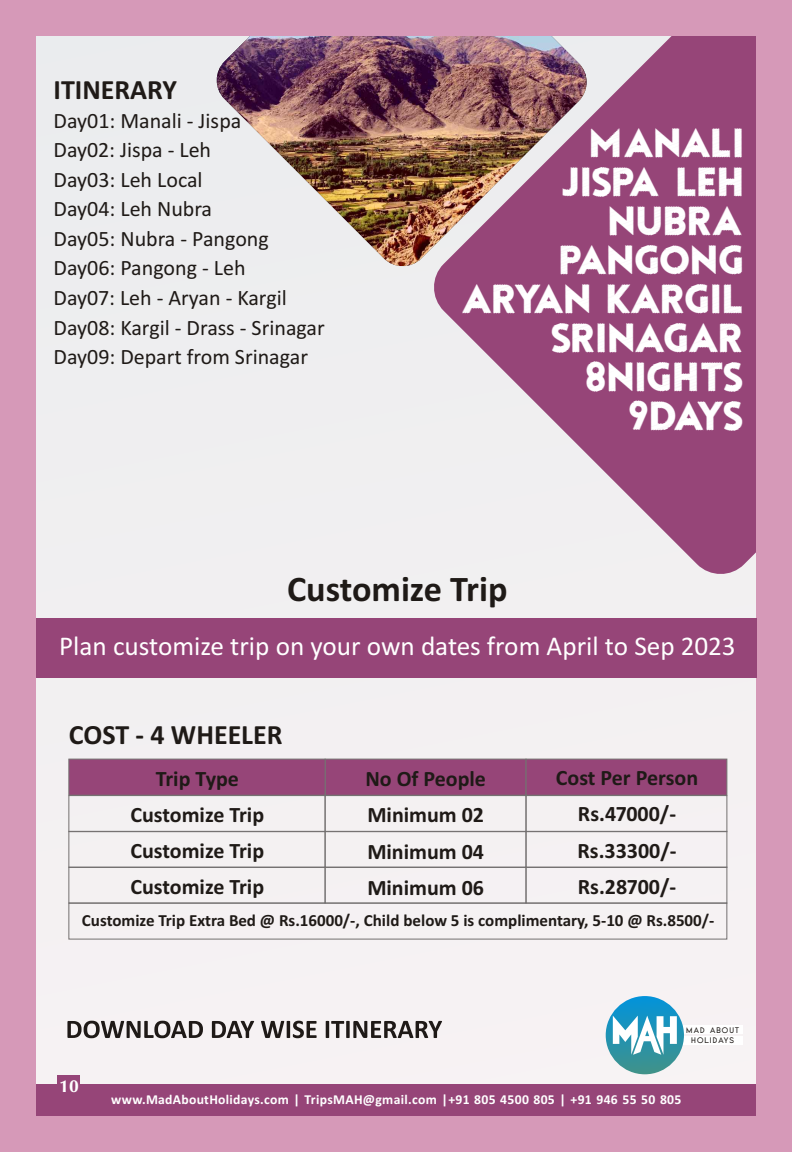
<style>
.page{position:relative;width:792px;height:1152px;background:#d699b8}
.page>*{position:absolute;margin:0;border:0;box-sizing:border-box;transform-origin:0 0}
.t1{font:700 40.5px/39.1px "Tourmaline Geek";letter-spacing:-.04em;color:#fff;text-align:right}
.t2{font:700 36.3px "Calibri";color:#1f1a17}
.t3{font:700 28px "Calibri";color:#1f1a17}
.t4{font:27.2px "Calibri";color:#fff}
.t5{font:22px/29.5px "Calibri";color:#1f1a17}
.t6{font:700 22px/36.3px "Calibri";color:#1f1a17;text-align:center}
.t7{font:700 17.5px "CG Omega";color:#fff}
.t8{font:700 17px "Calibri";color:#1f1a17}
.t9{font:700 13.7px "Calibri";letter-spacing:.02em;color:#fff}
.t10{font:8px/10.3px "Typo Formal Demo";letter-spacing:.14em;color:#1f1a17;text-align:center}
</style>
<div class="page">
<div style="left:36px;top:36px;width:720px;height:1080px;background:#f3f0f2"></div>
<svg style="left:434px;top:36px;width:322px;height:538px;fill:#964578"></svg>
<img style="left:216px;top:36px;width:373px;height:229px">
<div style="left:325px;top:759px;width:201px;height:36px;background:#964578;border:1px solid #737070"></div>
<div style="left:526px;top:759px;width:201px;height:36px;background:#964578;border:1px solid #737070"></div>
<div style="left:325px;top:795px;width:201px;height:37px;border:1px solid #737070"></div>
<div style="left:526px;top:795px;width:201px;height:37px;border:1px solid #737070"></div>
<div style="left:325px;top:831px;width:201px;height:37px;border:1px solid #737070"></div>
<div style="left:526px;top:831px;width:201px;height:37px;border:1px solid #737070"></div>
<div style="left:325px;top:867px;width:201px;height:36px;border:1px solid #737070"></div>
<div style="left:526px;top:867px;width:201px;height:36px;border:1px solid #737070"></div>
<div style="left:69px;top:903px;width:658px;height:36px;border:1px solid #737070"></div>
<div style="left:69px;top:759px;width:256px;height:36px;background:#964578;border:1px solid #737070"></div>
<div style="left:69px;top:795px;width:256px;height:37px;border:1px solid #737070"></div>
<div style="left:69px;top:831px;width:256px;height:37px;border:1px solid #737070"></div>
<div style="left:69px;top:867px;width:256px;height:36px;border:1px solid #737070"></div>
<div style="left:36px;top:1085px;width:720px;height:31px;background:#964578"></div>
<div style="left:57px;top:1076px;width:23px;height:21px;background:#964578"></div>
<div style="left:681px;top:1026px;width:62px;height:8px;background:#fff"></div>
<div style="left:681px;top:1036px;width:62px;height:9px;background:#fff"></div>
<svg style="left:606px;top:996px;width:78px;height:78px;background:#2493b3"></svg>
<svg style="left:613px;top:1016px;width:64px;height:39px"></svg>
<div style="left:36px;top:618px;width:721px;height:59px;background:#964578"></div>
<svg style="left:67px;top:1021px;width:375px;height:17px"></svg>
<p class="t3" style="left:54px;top:78px;width:125px">ITINERARY</p>
<p class="t5" style="left:54px;top:108px;width:273px">Day01: Manali - Jispa<br>Day02: Jispa - Leh<br>Day03: Leh Local<br>Day04: Leh Nubra<br>Day05: Nubra - Pangong<br>Day06: Pangong - Leh<br>Day07: Leh - Aryan - Kargil<br>Day08: Kargil - Drass - Srinagar<br>Day09: Depart from Srinagar</p>
<h1 class="t1" style="left:460px;top:124px;width:285px">MANALI<br>JISPA LEH<br>NUBRA<br>PANGONG<br>ARYAN KARGIL<br>SRINAGAR<br>8NIGHTS<br>9DAYS</h1>
<h2 class="t2" style="left:287px;top:574px;width:222px">Customize Trip</h2>
<p class="t4" style="left:59px;top:634px;width:678px">Plan customize trip on your own dates from April to Sep 2023</p>
<p class="t3" style="left:69px;top:723px;width:215px">COST - 4 WHEELER</p>
<p class="t6" style="left:130px;top:762px;width:135px">Trip Type<br>Customize Trip<br>Customize Trip<br>Customize Trip</p>
<p class="t8" style="left:82px;top:913px;width:634px">Customize Trip Extra Bed @ Rs.16000/-, Child below 5 is complimentary, 5-10 @ Rs.8500/-</p>
<p class="t6" style="left:365px;top:762px;width:122px;text-align:justify">No Of People Minimum 02<br>Minimum 04<br>Minimum 06</p>
<p class="t6" style="left:556px;top:762px;width:144px">Cost Per Person<br>Rs.47000/-<br>Rs.33300/-<br>Rs.28700/-</p>
<p class="t7" style="left:59px;top:1079px;width:21px">10</p>
<p class="t10" style="left:686px;top:1026px;width:54px">MAD ABOUT<br>HOLIDAYS</p>
<p class="t9" style="left:111px;top:1094px;width:572px">www.MadAboutHolidays.com | TripsMAH@gmail.com |+91 805 4500 805 | +91 946 55 50 805</p>
</div>
